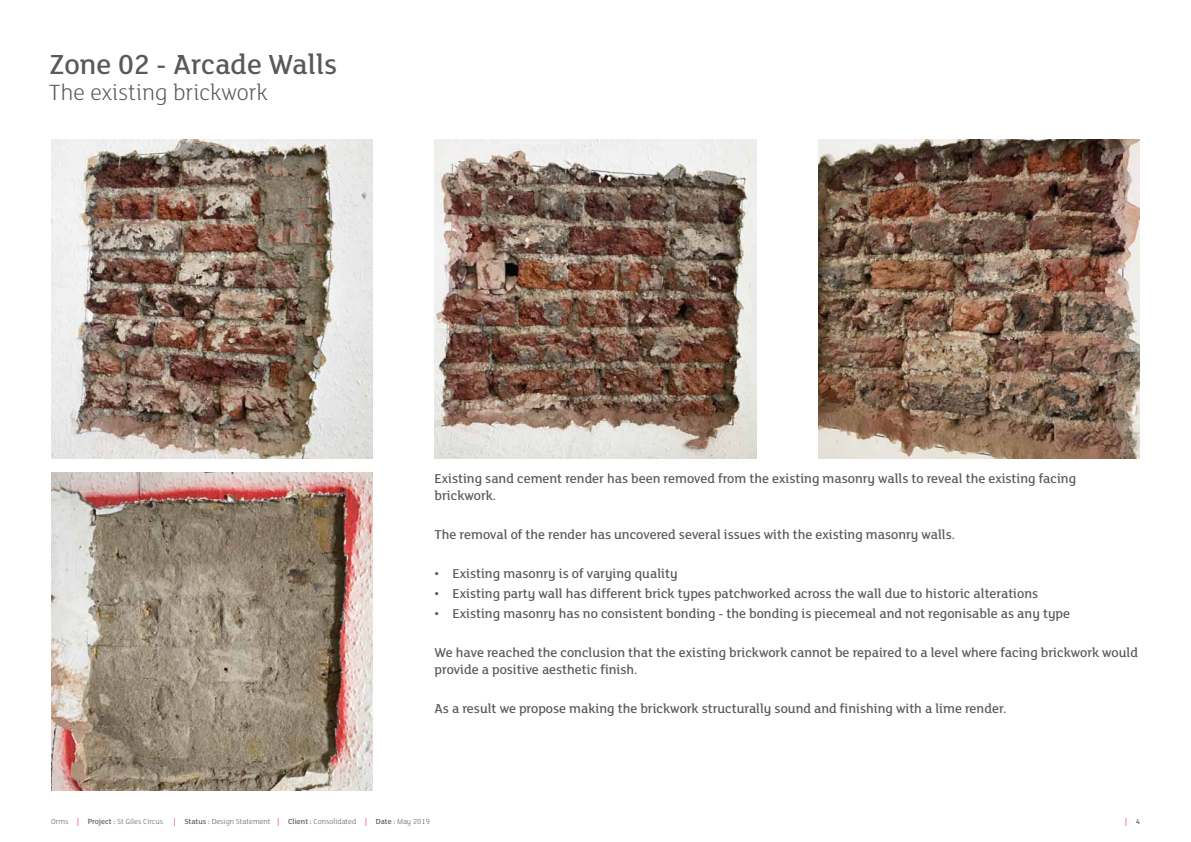
<style>
.page{position:relative;width:1191px;height:842px;background:#fff}
.page>*{position:absolute;margin:0;border:0;box-sizing:border-box;transform-origin:0 0}
.t1{font:500 30px "FS Lola";color:#58595b}
.t2{font:300 24px "FS Lola";color:#58595b}
.t3{font:500 14px/16.8px "FS Lola";color:#58595b}
.t4{font:300 8px "FS Lola";color:#58595b}
.t5{font:500 8px "FS Lola";color:#ef3e42}
.s1{font-weight:500;color:#ef3e42}
.s2{font-weight:500}
.s3{color:#58595b}
</style>
<div class="page">
<img style="left:51px;top:140px;width:322px;height:318px">
<img style="left:818px;top:140px;width:322px;height:318px">
<img style="left:434px;top:140px;width:322px;height:318px">
<img style="left:51px;top:472px;width:322px;height:319px">
<h1 class="t1" style="left:49px;top:44px;width:289px">Zone 02 - Arcade Walls</h1>
<h2 class="t2" style="left:49px;top:76px;width:220px">The existing brickwork</h2>
<p class="t3" style="left:434px;top:469px;width:643px">Existing sand cement render has been removed from the existing masonry walls to reveal the existing facing brickwork.</p>
<p class="t3" style="left:434px;top:525px;width:522px">The removal of the render has uncovered several issues with the existing masonry walls.</p>
<p class="t3" style="left:434px;top:565px;width:244px">• Existing masonry is of varying quality</p>
<p class="t3" style="left:434px;top:584px;width:605px">• Existing party wall has different brick types patchworked across the wall due to historic alterations</p>
<p class="t3" style="left:434px;top:604px;width:637px">• Existing masonry has no consistent bonding - the bonding is piecemeal and not regonisable as any type</p>
<p class="t3" style="left:434px;top:643px;width:705px">We have reached the conclusion that the existing brickwork cannot be repaired to a level where facing brickwork would provide a positive aesthetic finish.</p>
<p class="t3" style="left:434px;top:699px;width:573px">As a result we propose making the brickwork structurally sound and finishing with a lime render.</p>
<p class="t4" style="left:51px;top:817px;width:114px">Orms <span class="s1">|</span> <span class="s2">Project :</span> St Giles Circus</p>
<p class="t4" style="left:174px;top:817px;width:258px"><span class="s1">|</span> <span class="s2">Status :</span> Design Statement <span class="s1">|</span> <span class="s2">Client :</span> Consolidated <span class="s1">|</span> <span class="s2">Date :</span> May 2019</p>
<p class="t5" style="left:1125px;top:817px;width:16px">| <span class="s3">4</span></p>
</div>
